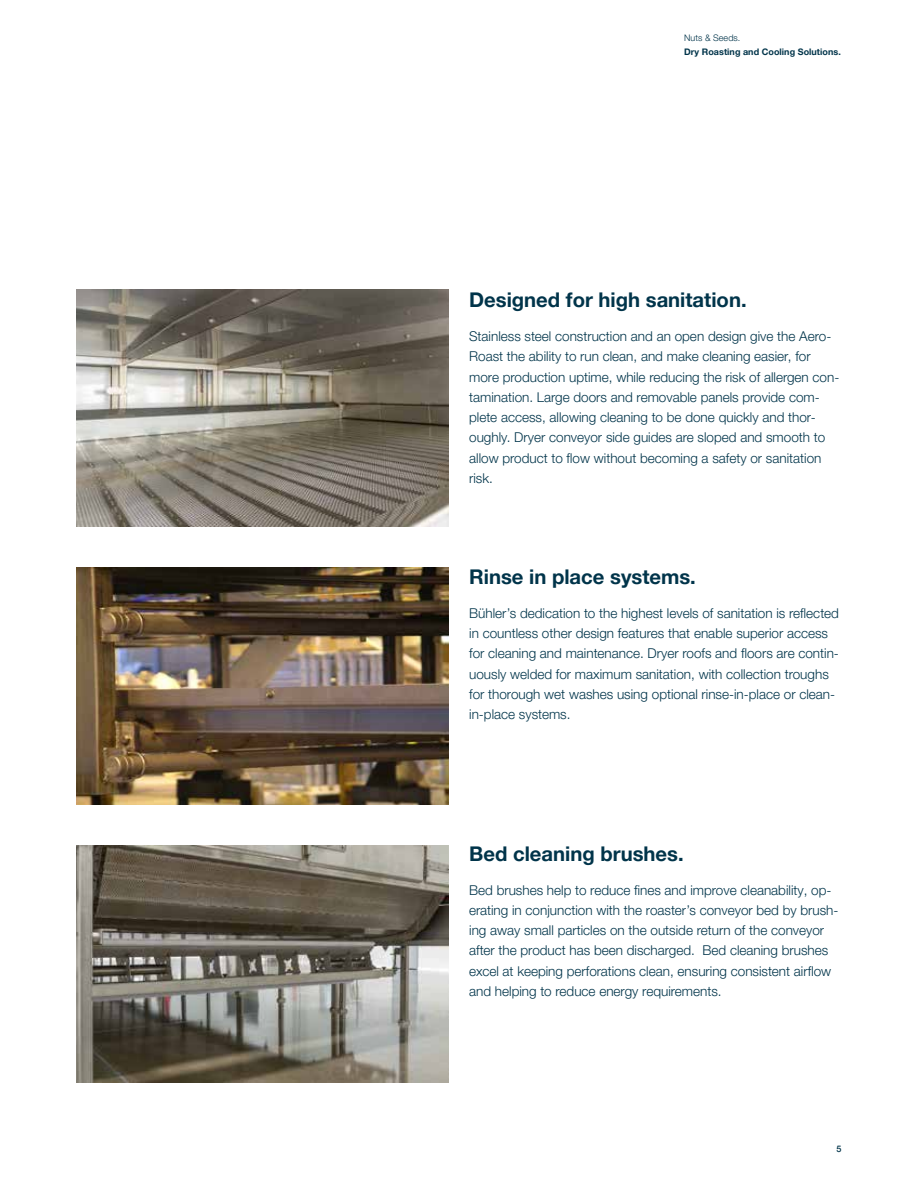
<style>
.page{position:relative;width:918px;height:1188px;background:#fff}
.page>*{position:absolute;margin:0;border:0;box-sizing:border-box;transform-origin:0 0}
.t1{font:700 20.25px "Helvetica Neue LTW1 G";color:#00344a}
.t2{font:300 13.5px/20.2px "Helvetica Neue LTW1 G";color:#00344a}
.t3{font:700 9px "Helvetica Neue LTW1 G";letter-spacing:.005em;color:#00344a}
.t4{font:300 9px "Helvetica Neue LTW1 G";letter-spacing:.005em;color:#00344a}
.t5{font:500 9px "Helvetica Neue LTW1 G";color:#00344a}
</style>
<div class="page">
<img style="left:76px;top:289px;width:373px;height:238px">
<img style="left:76px;top:846px;width:373px;height:236px">
<img style="left:76px;top:568px;width:373px;height:237px">
<p class="t4" style="left:684px;top:33px;width:58px">Nuts &amp; Seeds.</p>
<p class="t3" style="left:684px;top:46px;width:158px">Dry Roasting and Cooling Solutions.</p>
<h1 class="t1" style="left:469px;top:288px;width:279px">Designed for high sanitation.</h1>
<p class="t2" style="left:469px;top:326px;width:372px">Stainless steel construction and an open design give the Aero-Roast the ability to run clean, and make cleaning easier, for more production uptime, while reducing the risk of allergen con&shy;tamination. Large doors and removable panels provide com&shy;plete access, allowing cleaning to be done quickly and thor&shy;oughly. Dryer conveyor side guides are sloped and smooth to allow product to flow without becoming a safety or sanitation risk.</p>
<h1 class="t1" style="left:469px;top:565px;width:228px">Rinse in place systems.</h1>
<p class="t2" style="left:469px;top:603px;width:371px">Bühler’s dedication to the highest levels of sanitation is reflected in countless other design features that enable superior access for cleaning and maintenance. Dryer roofs and floors are contin&shy;uously welded for maximum sanitation, with collection troughs for thorough wet washes using optional rinse-in-place or clean&shy;in-place systems.</p>
<h1 class="t1" style="left:469px;top:841px;width:216px">Bed cleaning brushes.</h1>
<p class="t2" style="left:469px;top:880px;width:371px">Bed brushes help to reduce fines and improve cleanability, op&shy;erating in conjunction with the roaster’s conveyor bed by brush&shy;ing away small particles on the outside return of the conveyor after the product has been discharged. Bed cleaning brushes excel at keeping perforations clean, ensuring consistent airflow and helping to reduce energy requirements.</p>
<p class="t5" style="left:837px;top:1144px;width:7px">5</p>
</div>
